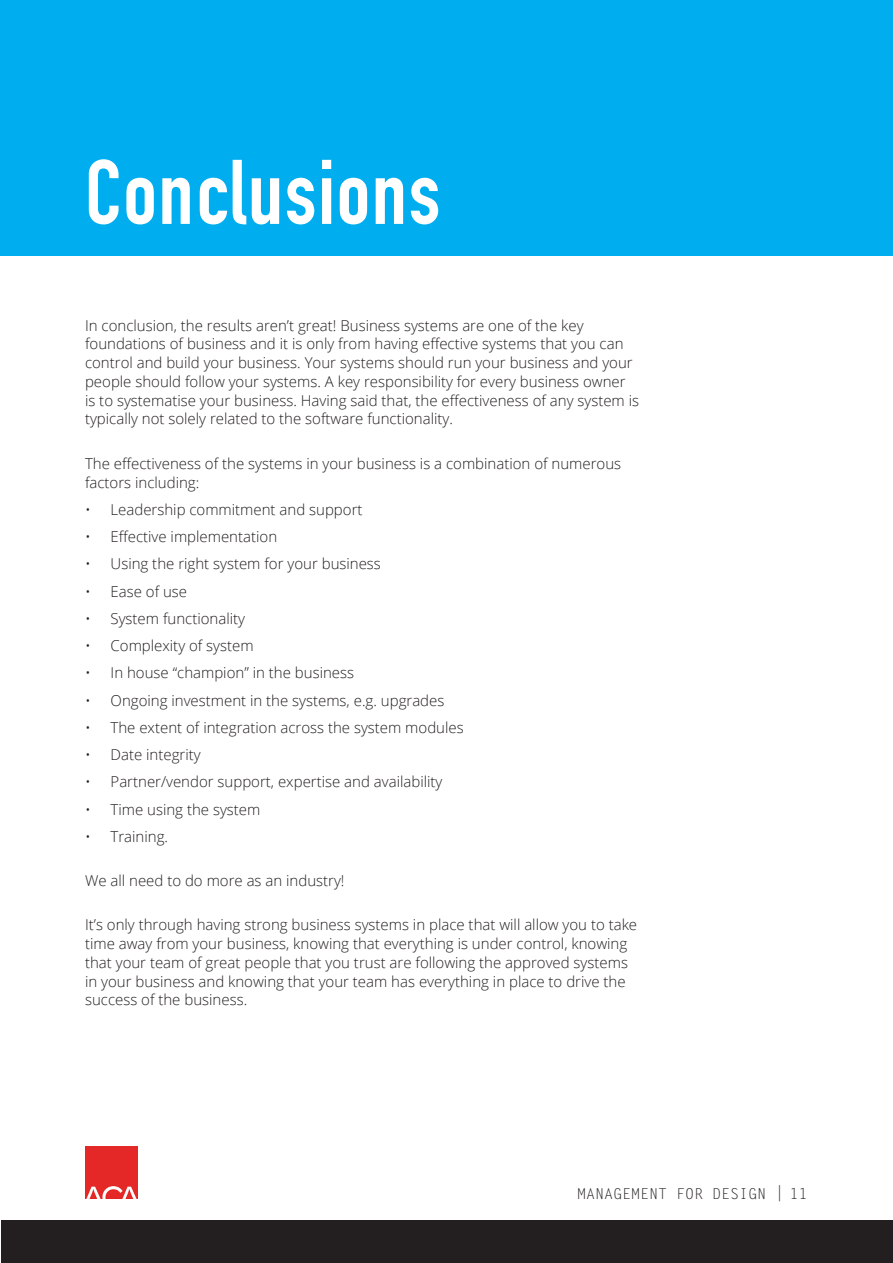
<style>
.page{position:relative;width:893px;height:1263px;background:#fff}
.page>*{position:absolute;margin:0;border:0;box-sizing:border-box;transform-origin:0 0}
.t1{font:700 90px "DIN Condensed";letter-spacing:.02em;color:#fff}
.Body_first{font:300 15px/18.8px "Open Sans";color:#231f20}
.t2{font:15px "Letter Gothic Std";color:#231f20}
</style>
<div class="page">
<div style="left:1px;top:1220px;width:891px;height:43px;background:#231f20"></div>
<div style="left:0;top:0;width:893px;height:255px;background:#00aeef"></div>
<img style="left:85px;top:1146px;width:53px;height:53px">
<p class="t1" style="left:85px;top:140px;width:357px">Conclusions</p>
<p class="Body_first" style="left:85px;top:315px;width:556px">In conclusion, the results aren’t great! Business systems are one of the key foundations of business and it is only from having effective systems that you can control and build your business. Your systems should run your business and your people should follow your systems. A key responsibility for every business owner is to systematise your business. Having said that, the effectiveness of any system is typically not solely related to the software functionality.</p>
<p class="Body_first" style="left:85px;top:453px;width:538px">The effectiveness of the systems in your business is a combination of numerous factors including:</p>
<p class="Body_first" style="left:85px;top:499px;width:279px">• Leadership commitment and support</p>
<p class="Body_first" style="left:85px;top:527px;width:194px">• Effective implementation</p>
<p class="Body_first" style="left:85px;top:554px;width:297px">• Using the right system for your business</p>
<p class="Body_first" style="left:85px;top:581px;width:104px">• Ease of use</p>
<p class="Body_first" style="left:85px;top:608px;width:161px">• System functionality</p>
<p class="Body_first" style="left:85px;top:636px;width:170px">• Complexity of system</p>
<p class="Body_first" style="left:85px;top:663px;width:271px">• In house “champion” in the business</p>
<p class="Body_first" style="left:85px;top:690px;width:361px">• Ongoing investment in the systems, e.g. upgrades</p>
<p class="Body_first" style="left:85px;top:718px;width:380px">• The extent of integration across the system modules</p>
<p class="Body_first" style="left:85px;top:745px;width:117px">• Date integrity</p>
<p class="Body_first" style="left:85px;top:772px;width:359px">• Partner/vendor support, expertise and availability</p>
<p class="Body_first" style="left:85px;top:799px;width:177px">• Time using the system</p>
<p class="Body_first" style="left:85px;top:827px;width:85px">• Training.</p>
<p class="Body_first" style="left:85px;top:871px;width:261px">We all need to do more as an industry!</p>
<p class="Body_first" style="left:85px;top:915px;width:554px">It’s only through having strong business systems in place that will allow you to take time away from your business, knowing that everything is under control, knowing that your team of great people that you trust are following the approved systems in your business and knowing that your team has everything in place to drive the success of the business.</p>
<p class="t2" style="left:577px;top:1185px;width:232px">MANAGEMENT FOR DESIGN | 11</p>
</div>
